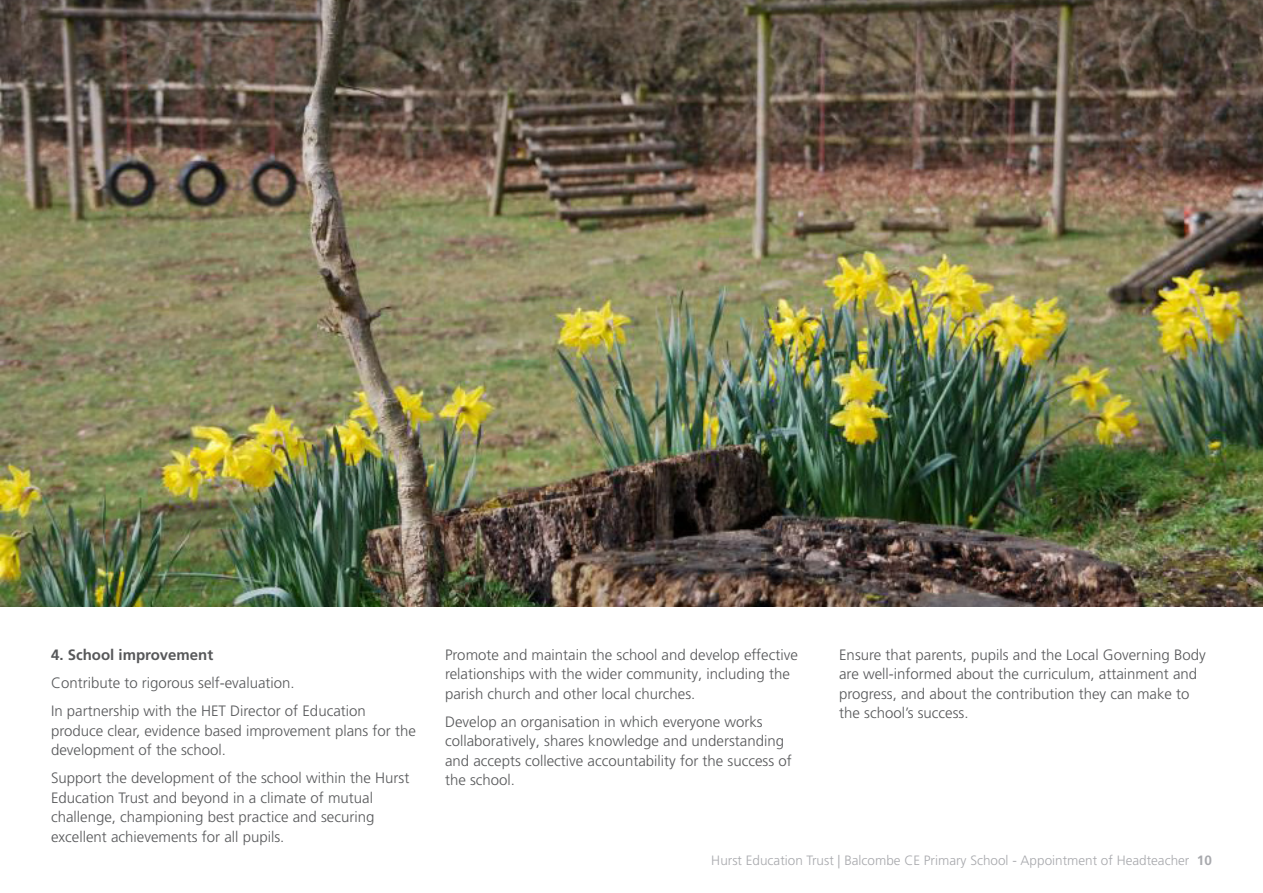
<style>
.page{position:relative;width:1263px;height:893px;background:#fff}
.page>*{position:absolute;margin:0;border:0;box-sizing:border-box;transform-origin:0 0}
.t1{font:300 15px/19.5px "Frutiger LT Pro";color:#57585a}
.t2{font:700 15px "Frutiger LT Pro";color:#57585a}
.t3{font:300 13.5px "Frutiger LT Pro";color:#a8a9ad}
.s1{font-weight:700}
</style>
<div class="page">
<img style="left:0;top:0;width:1263px;height:607px">
<p class="t2" style="left:51px;top:646px;width:164px">4. School improvement</p>
<p class="t1" style="left:51px;top:674px;width:245px">Contribute to rigorous self-evaluation.</p>
<p class="t1" style="left:51px;top:702px;width:366px">In partnership with the HET Director of Education produce clear, evidence based improvement plans for the development of the school.</p>
<p class="t1" style="left:51px;top:769px;width:360px">Support the development of the school within the Hurst Education Trust and beyond in a climate of mutual challenge, championing best practice and securing excellent achievements for all pupils.</p>
<p class="t1" style="left:445px;top:645px;width:354px">Promote and maintain the school and develop effective relationships with the wider community, including the parish church and other local churches.</p>
<p class="t1" style="left:445px;top:712px;width:348px">Develop an organisation in which everyone works collaboratively, shares knowledge and understanding and accepts collective accountability for the success of the school.</p>
<p class="t1" style="left:839px;top:645px;width:368px">Ensure that parents, pupils and the Local Governing Body are well-informed about the curriculum, attainment and progress, and about the contribution they can make to the school’s success.</p>
<p class="t3" style="left:711px;top:852px;width:502px">Hurst Education Trust | Balcombe CE Primary School - Appointment of Headteacher <span class="s1">10</span></p>
</div>
